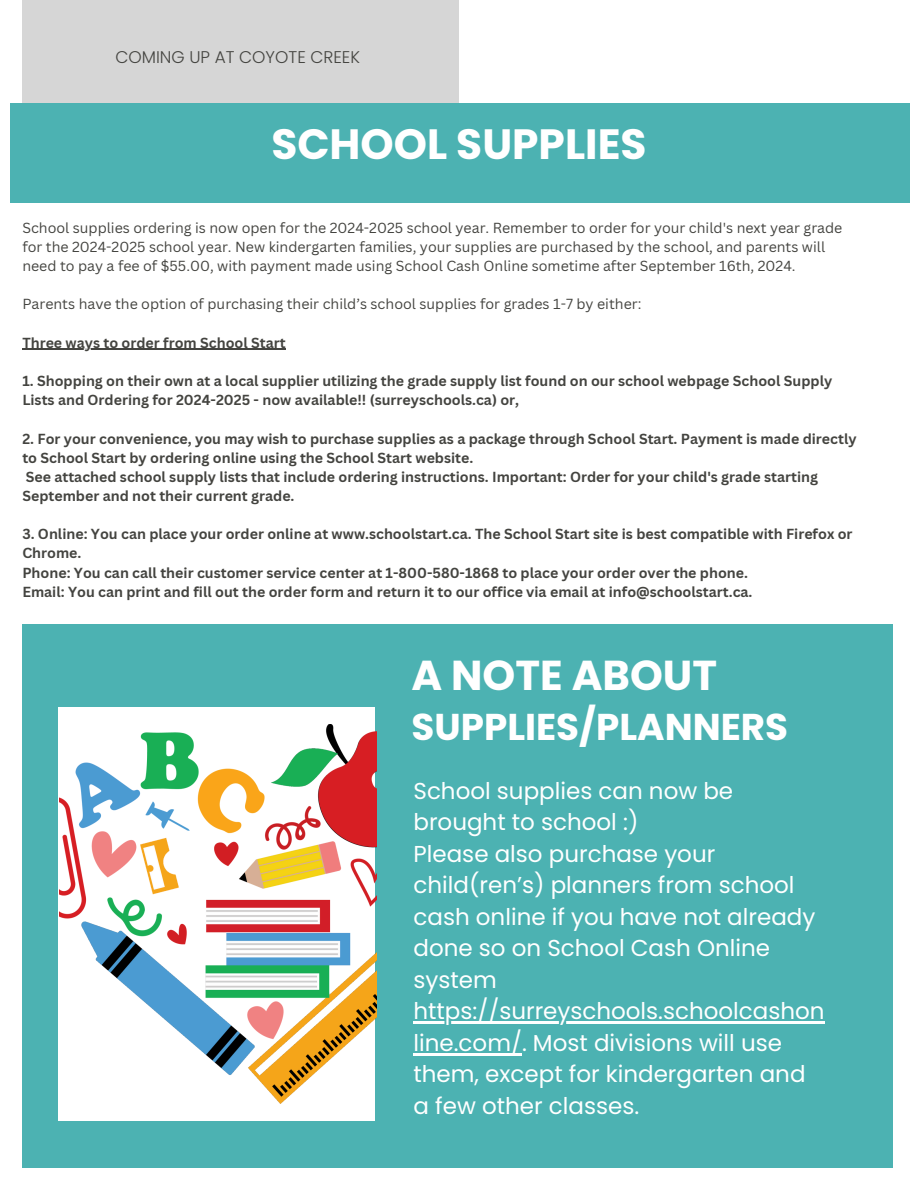
<style>
.page{position:relative;width:918px;height:1188px;background:#fff}
.page>*{position:absolute;margin:0;border:0;box-sizing:border-box;transform-origin:0 0}
.t1{font:700 42.3px "Poppins";color:#fff}
.t2{font:700 41.85px "Poppins";color:#fff}
.t3{font:700 37.35px "Poppins";color:#fff}
.t4{font:22.95px/31.5px "Poppins";color:#fff}
.t5{font:300 16.95px "Poppins";color:#444440}
.t6{font:700 14.25px/19.2px "Canva Sans";color:#444440}
.t7{font:14.25px/19.2px "Canva Sans";color:#444440}
</style>
<div class="page">
<div style="left:22px;top:624px;width:871px;height:544px;background:#4cb2b2"></div>
<div style="left:58px;top:708px;width:317px;height:413px;background:#fff"></div>
<div style="left:10px;top:103px;width:900px;height:99px;background:#4cb2b2"></div>
<div style="left:22px;top:0;width:436px;height:103px;background:#d6d6d6"></div>
<img style="left:60px;top:725px;width:317px;height:379px">
<hr style="left:22px;top:349px;width:264px;height:1px;background:#444440">
<hr style="left:414px;top:1022px;width:411px;height:2px;background:#fff">
<hr style="left:414px;top:1053px;width:108px;height:2px;background:#fff">
<h4 class="t5" style="left:115px;top:45px;width:246px">COMING UP AT COYOTE CREEK</h4>
<h2 class="t1" style="left:271px;top:115px;width:377px">SCHOOL SUPPLIES</h2>
<p class="t7" style="left:22px;top:218px;width:822px">School supplies ordering is now open for the 2024-2025 school year. Remember to order for your child's next year grade for the 2024-2025 school year. New kindergarten families, your supplies are purchased by the school, and parents will need to pay a fee of $55.00, with payment made using School Cash Online sometime after September 16th, 2024.</p>
<p class="t7" style="left:22px;top:294px;width:621px">Parents have the option of purchasing their child’s school supplies for grades 1-7 by either:</p>
<h5 class="t6" style="left:22px;top:333px;width:265px">Three ways to order from School Start</h5>
<h5 class="t6" style="left:22px;top:371px;width:811px">1. Shopping on their own at a local supplier utilizing the grade supply list found on our school webpage School Supply<br>Lists and Ordering for 2024-2025 - now available!! (surreyschools.ca) or,</h5>
<h5 class="t6" style="left:22px;top:428px;width:836px">2. For your convenience, you may wish to purchase supplies as a package through School Start. Payment is made directly to School Start by ordering online using the School Start website.<br>See attached school supply lists that include ordering instructions. Important: Order for your child's grade starting September and not their current grade.</h5>
<h5 class="t6" style="left:22px;top:524px;width:832px">3. Online: You can place your order online at www.schoolstart.ca. The School Start site is best compatible with Firefox or Chrome.<br>Phone: You can call their customer service center at 1-800-580-1868 to place your order over the phone.<br>Email: You can print and fill out the order form and return it to our office via email at info@schoolstart.ca.</h5>
<p class="t2" style="left:412px;top:646px;width:307px">A NOTE ABOUT</p>
<p class="t3" style="left:412px;top:701px;width:378px">SUPPLIES/PLANNERS</p>
<h3 class="t4" style="left:414px;top:775px;width:413px">School supplies can now be brought to school :)<br>Please also purchase your child(ren’s) planners from school cash online if you have not already done so on School Cash Online system https://surreyschools.schoolcashon line.com/. Most divisions will use them, except for kindergarten and a few other classes.</h3>
</div>
